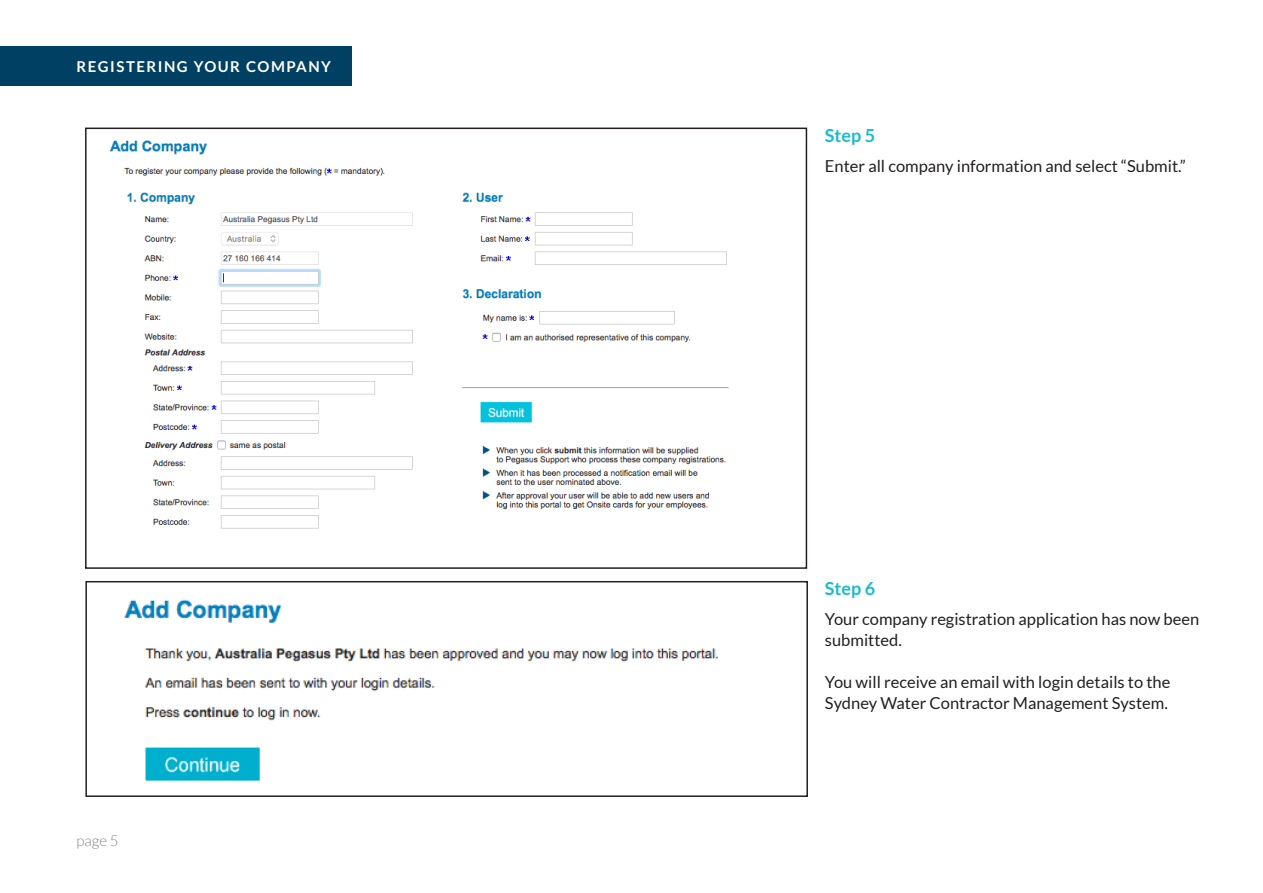
<style>
.page{position:relative;width:1263px;height:893px;background:#fff}
.page>*{position:absolute;margin:0;border:0;box-sizing:border-box;transform-origin:0 0}
.h2-RED{font:700 18px "Lato";color:#1abad2}
.copy-n{font:16.5px/21px "Lato";color:#231f20}
.t1{font:700 15px "Lato";letter-spacing:.1em;color:#fff}
.t2{font:300 15px "Lato";color:#808285}
</style>
<div class="page">
<div style="left:0;top:47px;width:352px;height:39px;background:#004063"></div>
<img style="left:109px;top:140px;width:620px;height:389px">
<div style="left:85px;top:128px;width:722px;height:441px;border:2px solid #231f20"></div>
<img style="left:124px;top:599px;width:595px;height:182px">
<div style="left:85px;top:581px;width:723px;height:216px;border:2px solid #231f20"></div>
<p class="t1" style="left:77px;top:58px;width:256px">REGISTERING YOUR COMPANY</p>
<p class="t2" style="left:77px;top:833px;width:44px">page 5</p>
<p class="h2-RED" style="left:825px;top:125px;width:52px">Step 5</p>
<p class="copy-n" style="left:825px;top:155px;width:362px">Enter all company information and select “Submit.”</p>
<p class="h2-RED" style="left:825px;top:579px;width:52px">Step 6</p>
<p class="copy-n" style="left:825px;top:608px;width:376px">Your company registration application has now been submitted.</p>
<p class="copy-n" style="left:825px;top:672px;width:347px">You will receive an email with login details to the<br>Sydney Water Contractor Management System.</p>
</div>
